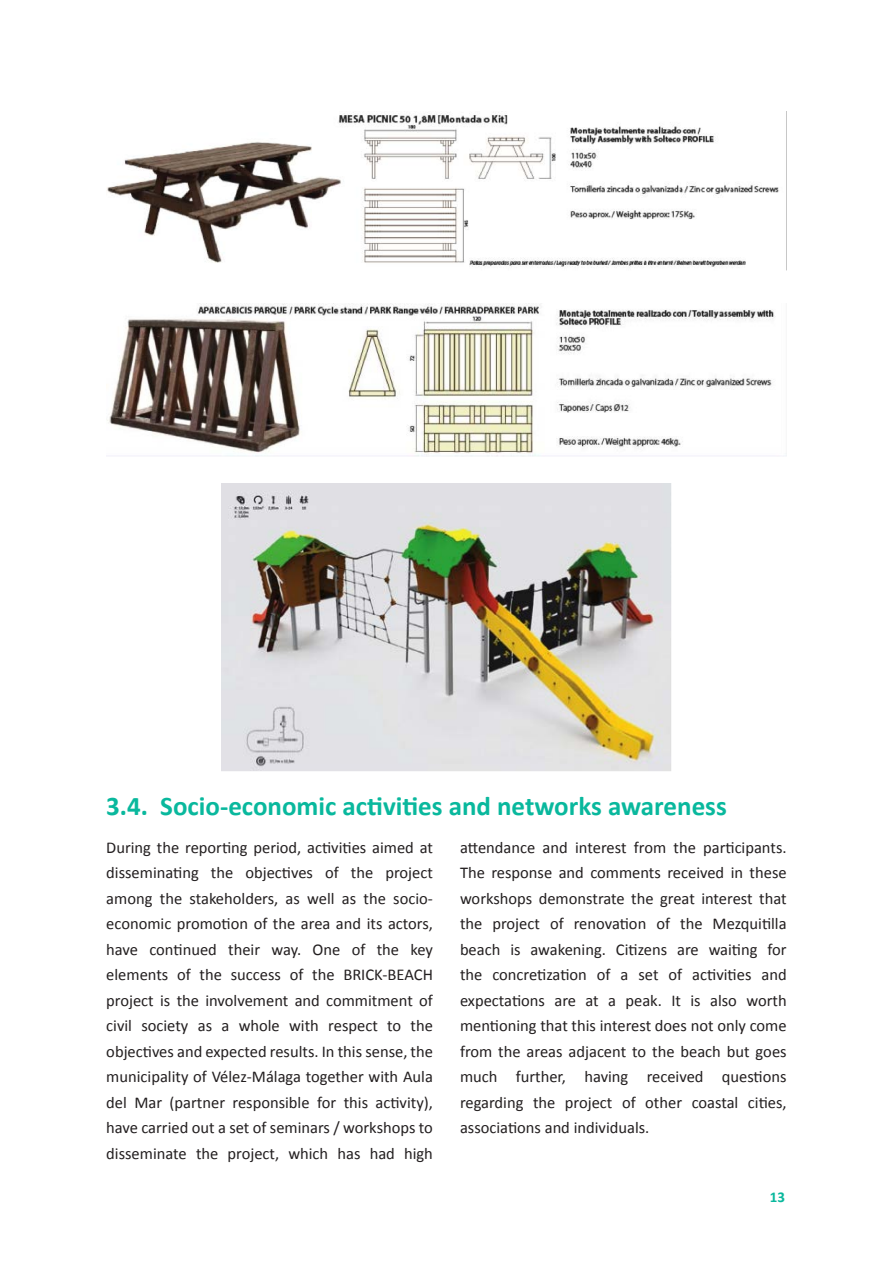
<style>
.page{position:relative;width:893px;height:1263px;background:#fff}
.page>*{position:absolute;margin:0;border:0;box-sizing:border-box;transform-origin:0 0}
.t1{font:700 27px "Calibri";color:#09b89d}
.Para{font:16.5px/25.5px "Calibri";color:#231f20;text-align:justify}
.t2{font:700 15px "Calibri";color:#09b89d}
</style>
<div class="page">
<img style="left:107px;top:111px;width:680px;height:160px">
<img style="left:107px;top:303px;width:680px;height:154px">
<img style="left:221px;top:483px;width:450px;height:288px">
<h2 class="t1" style="left:106px;top:787px;width:622px">3.4. Socio-economic activities and networks awareness</h2>
<p class="Para" style="left:106px;top:835px;width:328px">During the reporting period, activities aimed at disseminating the objectives of the project among the stakeholders, as well as the socio&shy;economic promotion of the area and its actors, have continued their way. One of the key elements of the success of the BRICK-BEACH project is the involvement and commitment of civil society as a whole with respect to the objectives and expected results. In this sense, the municipality of Vélez-Málaga together with Aula del Mar (partner responsible for this activity), have carried out a set of seminars / workshops to disseminate the project, which has had high</p>
<p class="Para" style="left:460px;top:835px;width:328px">attendance and interest from the participants.<br>The response and comments received in these workshops demonstrate the great interest that the project of renovation of the Mezquitilla beach is awakening. Citizens are waiting for the concretization of a set of activities and expectations are at a peak. It is also worth mentioning that this interest does not only come from the areas adjacent to the beach but goes much further, having received questions regarding the project of other coastal cities, associations and individuals.</p>
<p class="t2" style="left:770px;top:1186px;width:17px">13</p>
</div>
